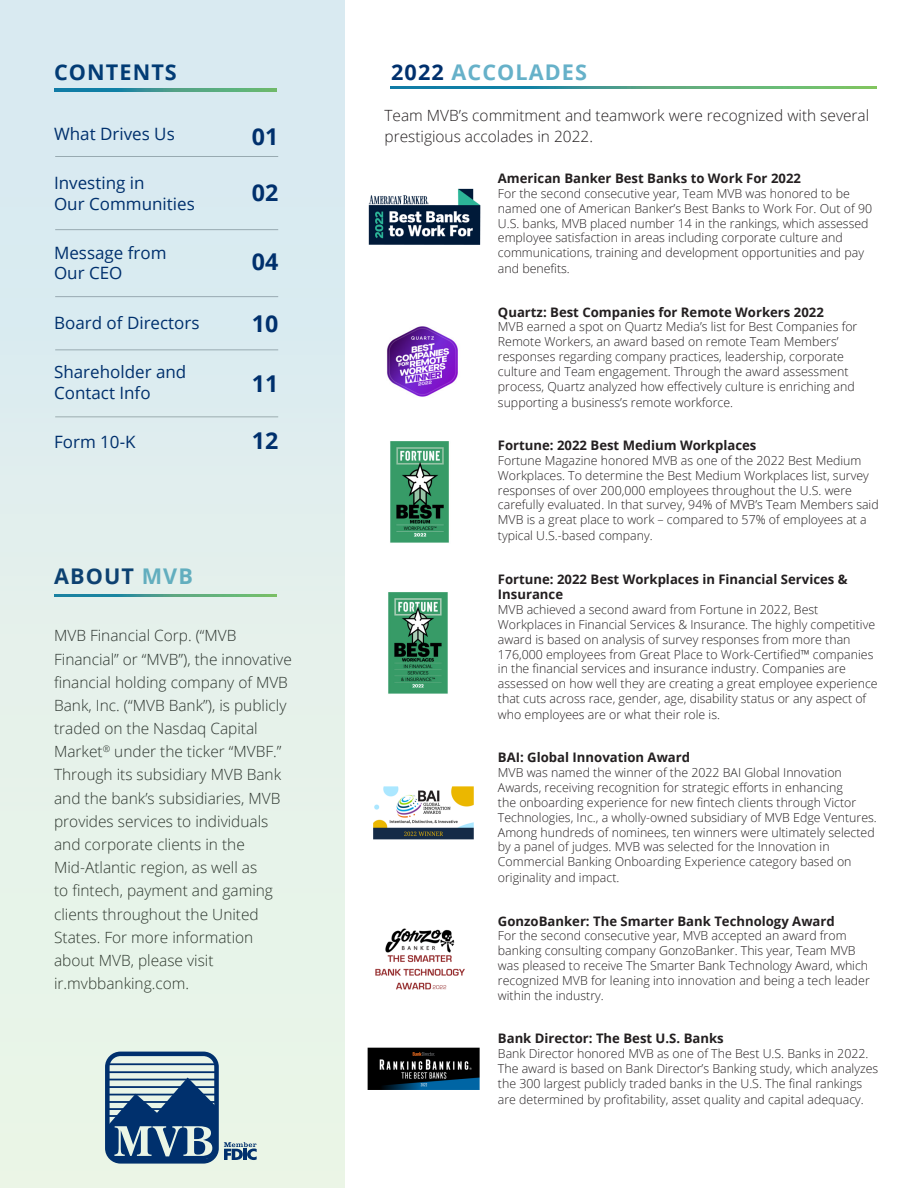
<style>
.page{position:relative;width:918px;height:1188px;background:#fff}
.page>*{position:absolute;margin:0;border:0;box-sizing:border-box;transform-origin:0 0}
.t1{font:700 23.1px "Open Sans";color:#00306d}
.t2{font:700 21.6px "Open Sans";letter-spacing:.05em;color:#00306d}
.t3{font:700 21.6px "Open Sans";letter-spacing:.05em;color:#66b1c9}
.t4{font:16.95px/20.4px "Open Sans";color:#00306d}
.t5{font:300 15.45px/23.1px "Open Sans";color:#231f20}
.t6{font:700 13.2px/15.8px "Open Sans";color:#231f20}
.t7{font:300 12.3px/15px "Open Sans";color:#231f20}
.s1{color:#00306d}
.s2{color:#66b1c9}
</style>
<div class="page">
<svg style="left:390px;top:87px;width:486px;height:2px"></svg>
<img style="left:368px;top:188px;width:113px;height:57px">
<img style="left:390px;top:441px;width:59px;height:102px">
<img style="left:388px;top:592px;width:60px;height:102px">
<img style="left:387px;top:326px;width:71px;height:71px">
<img style="left:373px;top:786px;width:101px;height:54px">
<img style="left:375px;top:928px;width:90px;height:62px">
<img style="left:367px;top:1047px;width:113px;height:43px">
<div style="left:0;top:0;width:344px;height:1188px;background:#e3efec"></div>
<div style="left:105px;top:1052px;width:114px;height:112px;border:5px solid #00306d;border-radius:13px"></div>
<hr style="left:107px;top:1063px;width:108px;height:2px;background:#00306d">
<hr style="left:109px;top:1071px;width:108px;height:2px;background:#00306d">
<hr style="left:107px;top:1101px;width:108px;height:2px;background:#00306d">
<hr style="left:106px;top:1108px;width:108px;height:2px;background:#00306d">
<svg style="left:108px;top:1078px;width:108px;height:83px"></svg>
<svg style="left:224px;top:1142px;width:33px;height:18px"></svg>
<hr style="left:243px;top:1149px;width:4px;height:11px;background:#00306d">
<h2 class="t2" style="left:54px;top:57px;width:124px">CONTENTS</h2>
<h2 class="t3" style="left:391px;top:57px;width:197px"><span class="s1">2022</span> ACCOLADES</h2>
<p class="t5" style="left:384px;top:103px;width:486px">Team MVB’s commitment and teamwork were recognized with several</p>
<h3 class="t4" style="left:54px;top:123px;width:122px">What Drives Us</h3>
<h3 class="t4" style="left:54px;top:172px;width:142px">Investing in<br>Our Communities</h3>
<h3 class="t4" style="left:54px;top:242px;width:114px">Message from<br>Our CEO</h3>
<h3 class="t4" style="left:54px;top:312px;width:147px">Board of Directors</h3>
<h3 class="t4" style="left:54px;top:362px;width:134px">Shareholder and<br>Contact Info</h3>
<h3 class="t4" style="left:54px;top:431px;width:83px">Form 10-K</h3>
<h1 class="t1" style="left:252px;top:120px;width:28px">01</h1>
<p class="t5" style="left:384px;top:125px;width:210px">prestigious accolades in 2022.</p>
<h1 class="t1" style="left:252px;top:176px;width:28px">02</h1>
<p class="t6" style="left:498px;top:170px;width:305px">American Banker Best Banks to Work For 2022</p>
<p class="t7" style="left:498px;top:186px;width:376px">For the second consecutive year, Team MVB was honored to be named one of American Banker’s Best Banks to Work For. Out of 90<br>U.S. banks, MVB placed number 14 in the rankings, which assessed employee satisfaction in areas including corporate culture and communications, training and development opportunities and pay and benefits.</p>
<p class="t6" style="left:498px;top:304px;width:327px">Quartz: Best Companies for Remote Workers 2022</p>
<p class="t7" style="left:498px;top:319px;width:361px">MVB earned a spot on Quartz Media’s list for Best Companies for Remote Workers, an award based on remote Team Members’ responses regarding company practices, leadership, corporate culture and Team engagement. Through the award assessment process, Quartz analyzed how effectively culture is enriching and supporting a business’s remote workforce.</p>
<p class="t6" style="left:498px;top:437px;width:260px">Fortune: 2022 Best Medium Workplaces</p>
<p class="t7" style="left:498px;top:453px;width:382px">Fortune Magazine honored MVB as one of the 2022 Best Medium Workplaces. To determine the Best Medium Workplaces list, survey responses of over 200,000 employees throughout the U.S. were carefully evaluated. In that survey, 94% of MVB’s Team Members said MVB is a great place to work – compared to 57% of employees at a typical U.S.-based company.</p>
<p class="t6" style="left:498px;top:571px;width:351px">Fortune: 2022 Best Workplaces in Financial Services &amp;<br>Insurance</p>
<p class="t7" style="left:498px;top:602px;width:381px">MVB achieved a second award from Fortune in 2022, Best Workplaces in Financial Services &amp; Insurance. The highly competitive award is based on analysis of survey responses from more than 176,000 employees from Great Place to Work-Certified™ companies in the financial services and insurance industry. Companies are assessed on how well they are creating a great employee experience that cuts across race, gender, age, disability status or any aspect of who employees are or what their role is.</p>
<p class="t6" style="left:498px;top:749px;width:194px">BAI: Global Innovation Award</p>
<p class="t7" style="left:498px;top:765px;width:380px">MVB was named the winner of the 2022 BAI Global Innovation Awards, receiving recognition for strategic efforts in enhancing<br>the onboarding experience for new fintech clients through Victor Technologies, Inc., a wholly-owned subsidiary of MVB Edge Ventures.<br>Among hundreds of nominees, ten winners were ultimately selected by a panel of judges. MVB was selected for the Innovation in Commercial Banking Onboarding Experience category based on originality and impact.</p>
<p class="t6" style="left:498px;top:913px;width:338px">GonzoBanker: The Smarter Bank Technology Award</p>
<p class="t7" style="left:498px;top:928px;width:373px">For the second consecutive year, MVB accepted an award from banking consulting company GonzoBanker. This year, Team MVB was pleased to receive The Smarter Bank Technology Award, which recognized MVB for leaning into innovation and being a tech leader within the industry.</p>
<p class="t6" style="left:498px;top:1030px;width:227px">Bank Director: The Best U.S. Banks</p>
<p class="t7" style="left:498px;top:1046px;width:382px">Bank Director honored MVB as one of The Best U.S. Banks in 2022.<br>The award is based on Bank Director’s Banking study, which analyzes the 300 largest publicly traded banks in the U.S. The final rankings are determined by profitability, asset quality and capital adequacy.</p>
<h1 class="t1" style="left:252px;top:246px;width:28px">04</h1>
<h1 class="t1" style="left:252px;top:307px;width:28px">10</h1>
<h1 class="t1" style="left:252px;top:367px;width:28px">11</h1>
<h1 class="t1" style="left:252px;top:424px;width:28px">12</h1>
<h2 class="t2" style="left:54px;top:561px;width:140px">ABOUT <span class="s2">MVB</span></h2>
<p class="t5" style="left:54px;top:624px;width:239px">MVB Financial Corp. (“MVB<br>Financial” or “MVB”), the innovative financial holding company of MVB<br>Bank, Inc. (“MVB Bank”), is publicly traded on the Nasdaq Capital<br>Market<sup>®</sup> under the ticker “MVBF.”<br>Through its subsidiary MVB Bank and the bank’s subsidiaries, MVB provides services to individuals and corporate clients in the<br>Mid-Atlantic region, as well as<br>to fintech, payment and gaming clients throughout the United<br>States. For more information about MVB, please visit ir.mvbbanking.com.</p>
</div>
